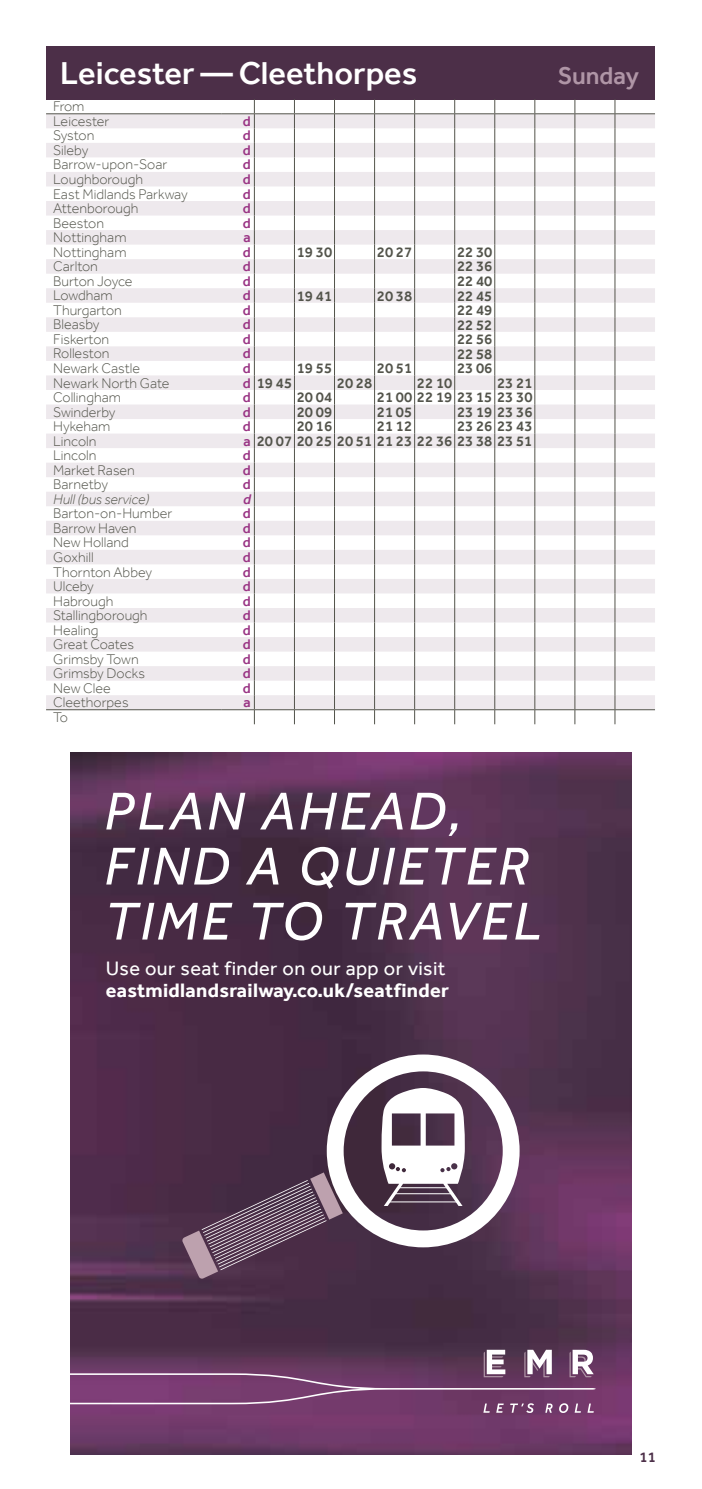
<style>
.page{position:relative;width:702px;height:1489px;background:#fff}
.page>*{position:absolute;margin:0;border:0;box-sizing:border-box;transform-origin:0 0}
.t1{font:italic 55px/55px "Effra";letter-spacing:.055em;color:#fff}
.t2{font:500 32.5px "Effra";color:#fff}
.t3{font:500 25px "Effra";color:#af95a6}
.t4{font:700 20px "Effra";letter-spacing:.02em;color:#fff}
.t5{font:20px "Effra";letter-spacing:.02em;color:#fff}
.t6{font:500 15px "Effra";color:#53544b}
.t7{font:500 15px "Effra";color:#4c2f48}
.t8{font:300 14.5px/14.8px "Effra";color:#53544b}
.t9{font:500 14.5px "Effra";color:#993484}
.t10{font:italic 300 14.5px "Effra";color:#53544b}
.t11{font:italic 500 14.5px "Effra";color:#993484}
.s1{font-size:14.5px;color:#993484}
</style>
<div class="page">
<div style="left:46px;top:46px;width:609px;height:53px;background:#4c2f48"></div>
<svg style="left:46px;top:114px;width:609px;height:595px;fill:#f1edf1"></svg>
<hr style="left:46px;top:113px;width:175px;height:1px;background:#53544b">
<hr style="left:221px;top:113px;width:33px;height:1px;background:#53544b">
<hr style="left:254px;top:113px;width:40px;height:1px;background:#53544b">
<hr style="left:294px;top:113px;width:40px;height:1px;background:#53544b">
<hr style="left:334px;top:113px;width:40px;height:1px;background:#53544b">
<hr style="left:374px;top:113px;width:40px;height:1px;background:#53544b">
<hr style="left:414px;top:113px;width:40px;height:1px;background:#53544b">
<hr style="left:454px;top:113px;width:40px;height:1px;background:#53544b">
<hr style="left:494px;top:113px;width:41px;height:1px;background:#53544b">
<hr style="left:535px;top:113px;width:40px;height:1px;background:#53544b">
<hr style="left:575px;top:113px;width:40px;height:1px;background:#53544b">
<hr style="left:615px;top:113px;width:40px;height:1px;background:#53544b">
<hr style="left:46px;top:709px;width:175px;height:1px;background:#53544b">
<hr style="left:221px;top:709px;width:33px;height:1px;background:#53544b">
<hr style="left:254px;top:709px;width:40px;height:1px;background:#53544b">
<svg style="left:254px;top:99px;width:1px;height:625px"></svg>
<hr style="left:294px;top:709px;width:40px;height:1px;background:#53544b">
<hr style="left:334px;top:709px;width:40px;height:1px;background:#53544b">
<hr style="left:374px;top:709px;width:40px;height:1px;background:#53544b">
<hr style="left:414px;top:709px;width:40px;height:1px;background:#53544b">
<hr style="left:454px;top:709px;width:40px;height:1px;background:#53544b">
<hr style="left:494px;top:709px;width:41px;height:1px;background:#53544b">
<hr style="left:535px;top:709px;width:40px;height:1px;background:#53544b">
<hr style="left:575px;top:709px;width:40px;height:1px;background:#53544b">
<hr style="left:615px;top:709px;width:40px;height:1px;background:#53544b">
<svg style="left:294px;top:99px;width:1px;height:625px"></svg>
<svg style="left:334px;top:99px;width:1px;height:625px"></svg>
<svg style="left:374px;top:99px;width:1px;height:625px"></svg>
<svg style="left:414px;top:99px;width:1px;height:625px"></svg>
<svg style="left:454px;top:99px;width:1px;height:625px"></svg>
<svg style="left:494px;top:99px;width:1px;height:625px"></svg>
<svg style="left:534px;top:99px;width:1px;height:625px"></svg>
<svg style="left:574px;top:99px;width:1px;height:625px"></svg>
<svg style="left:614px;top:99px;width:1px;height:625px"></svg>
<img style="left:71px;top:752px;width:560px;height:702px">
<svg style="left:71px;top:1349px;width:525px;height:63px"></svg>
<svg style="left:182px;top:1054px;width:337px;height:224px"></svg>
<h2 class="t2" style="left:60px;top:53px;width:358px">Leicester — Cleethorpes</h2>
<h3 class="t3" style="left:557px;top:60px;width:83px">Sunday</h3>
<p class="t8" style="left:53px;top:99px;width:58px">From<br>Leicester</p>
<p class="t9" style="left:243px;top:112px;width:10px">d</p>
<p class="t8" style="left:53px;top:128px;width:43px">Syston</p>
<p class="t9" style="left:243px;top:127px;width:10px">d</p>
<p class="t8" style="left:53px;top:142px;width:37px">Sileby</p>
<p class="t9" style="left:243px;top:141px;width:10px">d</p>
<p class="t8" style="left:53px;top:157px;width:116px">Barrow-upon-Soar</p>
<p class="t9" style="left:243px;top:156px;width:10px">d</p>
<p class="t8" style="left:53px;top:172px;width:91px">Loughborough</p>
<p class="t9" style="left:243px;top:170px;width:10px">d</p>
<p class="t8" style="left:53px;top:186px;width:136px">East Midlands Parkway</p>
<p class="t9" style="left:243px;top:185px;width:10px">d</p>
<p class="t8" style="left:53px;top:201px;width:87px">Attenborough</p>
<p class="t9" style="left:243px;top:199px;width:10px">d</p>
<p class="t8" style="left:53px;top:215px;width:52px">Beeston</p>
<p class="t9" style="left:243px;top:214px;width:10px">d</p>
<p class="t8" style="left:53px;top:230px;width:75px">Nottingham</p>
<p class="t9" style="left:243px;top:229px;width:9px">a</p>
<p class="t8" style="left:53px;top:244px;width:75px">Nottingham</p>
<p class="t9" style="left:243px;top:243px;width:10px">d</p>
<p class="t6" style="left:297px;top:243px;width:37px">19 30</p>
<p class="t6" style="left:377px;top:243px;width:37px">20 27</p>
<p class="t6" style="left:457px;top:243px;width:37px">22 30</p>
<p class="t8" style="left:53px;top:259px;width:46px">Carlton</p>
<p class="t9" style="left:243px;top:258px;width:10px">d</p>
<p class="t6" style="left:457px;top:257px;width:37px">22 36</p>
<p class="t8" style="left:53px;top:273px;width:81px">Burton Joyce</p>
<p class="t9" style="left:243px;top:272px;width:10px">d</p>
<p class="t6" style="left:457px;top:272px;width:37px">22 40</p>
<p class="t8" style="left:53px;top:288px;width:61px">Lowdham</p>
<p class="t9" style="left:243px;top:287px;width:10px">d</p>
<p class="t6" style="left:297px;top:286px;width:37px">19 41</p>
<p class="t6" style="left:377px;top:286px;width:37px">20 38</p>
<p class="t6" style="left:457px;top:286px;width:37px">22 45</p>
<p class="t8" style="left:53px;top:302px;width:70px">Thurgarton</p>
<p class="t9" style="left:243px;top:301px;width:10px">d</p>
<p class="t6" style="left:457px;top:301px;width:37px">22 49</p>
<p class="t8" style="left:53px;top:317px;width:48px">Bleasby</p>
<p class="t9" style="left:243px;top:316px;width:10px">d</p>
<p class="t6" style="left:457px;top:315px;width:37px">22 52</p>
<p class="t8" style="left:53px;top:331px;width:58px">Fiskerton</p>
<p class="t9" style="left:243px;top:330px;width:10px">d</p>
<p class="t6" style="left:457px;top:330px;width:37px">22 56</p>
<p class="t8" style="left:53px;top:346px;width:58px">Rolleston</p>
<p class="t9" style="left:243px;top:345px;width:10px">d</p>
<p class="t6" style="left:457px;top:344px;width:37px">22 58</p>
<p class="t8" style="left:53px;top:360px;width:88px">Newark Castle</p>
<p class="t9" style="left:243px;top:359px;width:10px">d</p>
<p class="t6" style="left:297px;top:359px;width:37px">19 55</p>
<p class="t6" style="left:377px;top:359px;width:37px">20 51</p>
<p class="t6" style="left:457px;top:359px;width:37px">23 06</p>
<p class="t8" style="left:53px;top:375px;width:118px">Newark North Gate</p>
<p class="t6" style="left:243px;top:374px;width:51px"><span class="s1">d</span> 19 45</p>
<p class="t6" style="left:337px;top:374px;width:37px">20 28</p>
<p class="t6" style="left:417px;top:374px;width:37px">22 10</p>
<p class="t6" style="left:497px;top:374px;width:37px">23 21</p>
<p class="t8" style="left:53px;top:389px;width:69px">Collingham</p>
<p class="t9" style="left:243px;top:388px;width:10px">d</p>
<p class="t6" style="left:297px;top:388px;width:37px">20 04</p>
<p class="t6" style="left:377px;top:388px;width:157px">21 00 22 19 23 15 23 30</p>
<p class="t8" style="left:53px;top:404px;width:64px">Swinderby</p>
<p class="t9" style="left:243px;top:403px;width:10px">d</p>
<p class="t6" style="left:297px;top:403px;width:37px">20 09</p>
<p class="t6" style="left:377px;top:403px;width:37px">21 05</p>
<p class="t6" style="left:457px;top:403px;width:77px">23 19 23 36</p>
<p class="t8" style="left:53px;top:419px;width:59px">Hykeham</p>
<p class="t9" style="left:243px;top:417px;width:10px">d</p>
<p class="t6" style="left:297px;top:417px;width:37px">20 16</p>
<p class="t6" style="left:377px;top:417px;width:37px">21 12</p>
<p class="t6" style="left:457px;top:417px;width:77px">23 26 23 43</p>
<p class="t8" style="left:53px;top:433px;width:45px">Lincoln</p>
<p class="t6" style="left:243px;top:432px;width:290px"><span class="s1">a</span> 20 07 20 25 20 51 21 23 22 36 23 38 23 51</p>
<p class="t8" style="left:53px;top:448px;width:45px">Lincoln</p>
<p class="t9" style="left:243px;top:446px;width:10px">d</p>
<p class="t8" style="left:53px;top:462px;width:83px">Market Rasen</p>
<p class="t9" style="left:243px;top:461px;width:10px">d</p>
<p class="t8" style="left:53px;top:477px;width:56px">Barnetby</p>
<p class="t9" style="left:243px;top:476px;width:10px">d</p>
<p class="t10" style="left:53px;top:490px;width:98px">Hull (bus service)</p>
<p class="t11" style="left:243px;top:490px;width:9px">d</p>
<p class="t8" style="left:53px;top:506px;width:121px">Barton-on-Humber</p>
<p class="t9" style="left:243px;top:505px;width:10px">d</p>
<p class="t8" style="left:53px;top:520px;width:85px">Barrow Haven</p>
<p class="t9" style="left:243px;top:519px;width:10px">d</p>
<p class="t8" style="left:53px;top:535px;width:77px">New Holland</p>
<p class="t9" style="left:243px;top:534px;width:10px">d</p>
<p class="t8" style="left:53px;top:549px;width:42px">Goxhill</p>
<p class="t9" style="left:243px;top:548px;width:10px">d</p>
<p class="t8" style="left:53px;top:564px;width:100px">Thornton Abbey</p>
<p class="t9" style="left:243px;top:563px;width:10px">d</p>
<p class="t8" style="left:53px;top:578px;width:42px">Ulceby</p>
<p class="t9" style="left:243px;top:577px;width:10px">d</p>
<p class="t8" style="left:53px;top:593px;width:62px">Habrough</p>
<p class="t9" style="left:243px;top:592px;width:10px">d</p>
<p class="t8" style="left:53px;top:607px;width:96px">Stallingborough</p>
<p class="t9" style="left:243px;top:606px;width:10px">d</p>
<p class="t8" style="left:53px;top:622px;width:47px">Healing</p>
<p class="t9" style="left:243px;top:621px;width:10px">d</p>
<p class="t8" style="left:53px;top:636px;width:82px">Great Coates</p>
<p class="t9" style="left:243px;top:635px;width:10px">d</p>
<p class="t8" style="left:53px;top:651px;width:87px">Grimsby Town</p>
<p class="t9" style="left:243px;top:650px;width:10px">d</p>
<p class="t8" style="left:53px;top:666px;width:93px">Grimsby Docks</p>
<p class="t9" style="left:243px;top:664px;width:10px">d</p>
<p class="t8" style="left:53px;top:680px;width:59px">New Clee</p>
<p class="t9" style="left:243px;top:679px;width:10px">d</p>
<p class="t8" style="left:53px;top:694px;width:77px">Cleethorpes</p>
<p class="t9" style="left:243px;top:693px;width:9px">a</p>
<p class="t8" style="left:53px;top:709px;width:16px">To</p>
<h1 class="t1" style="left:104px;top:783px;width:439px">PLAN AHEAD,<br>FIND A QUIETER<br>TIME TO TRAVEL</h1>
<h3 class="t5" style="left:106px;top:956px;width:341px">Use our seat finder on our app or visit</h3>
<h3 class="t4" style="left:106px;top:978px;width:345px">eastmidlandsrailway.co.uk/seatfinder</h3>
<p class="t7" style="left:639px;top:1447px;width:18px">11</p>
</div>
